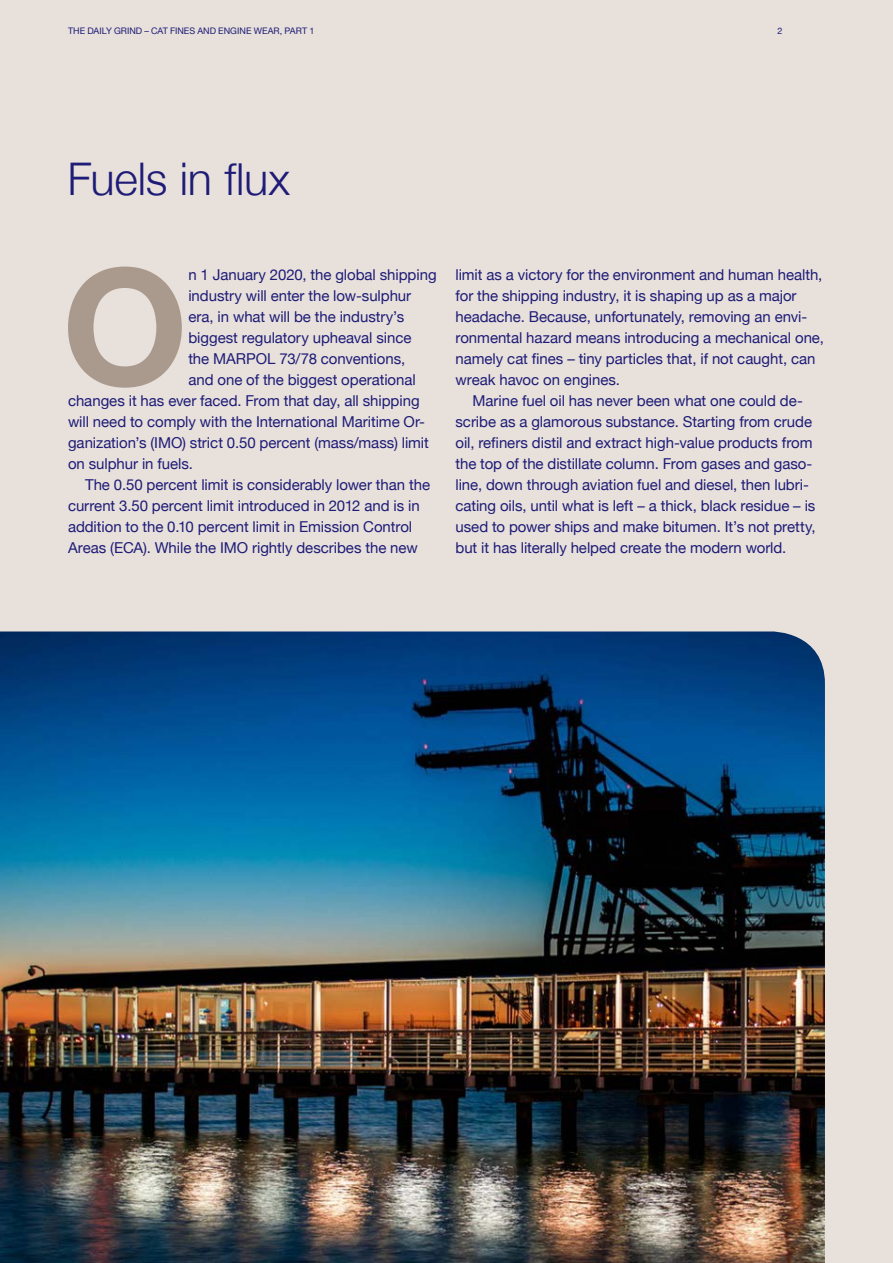
<style>
.page{position:relative;width:893px;height:1263px;background:#e7e0db}
.page>*{position:absolute;margin:0;border:0;box-sizing:border-box;transform-origin:0 0}
.t1{font:700 162px "Helvetica Neue";color:#aa998d}
.t2{font:300 45px "Helvetica Neue";letter-spacing:-.005em;color:#1e1c77}
.t3{font:15px/21px "Helvetica Neue";letter-spacing:-.005em;color:#1e1c77}
.t4{font:9px "Helvetica Neue";letter-spacing:.005em;color:#1e1c77}
</style>
<div class="page">
<img style="left:0;top:631px;width:825px;height:632px">
<p class="t4" style="left:68px;top:24px;width:248px">THE DAILY GRIND – CAT FINES AND ENGINE WEAR, PART 1</p>
<p class="t4" style="left:777px;top:24px;width:7px">2</p>
<h2 class="t2" style="left:68px;top:143px;width:224px">Fuels in flux</h2>
<h1 class="t1" style="left:62px;top:200px;width:128px">O</h1>
<p class="t3" style="left:188px;top:265px;width:250px">n 1 January 2020, the global shipping</p>
<p class="t3" style="left:188px;top:286px;width:224px">industry will enter the low-sulphur</p>
<p class="t3" style="left:188px;top:307px;width:217px">era, in what will be the industry’s</p>
<p class="t3" style="left:188px;top:328px;width:225px">biggest regulatory upheaval since</p>
<p class="t3" style="left:188px;top:349px;width:218px">the MARPOL 73/78 conventions,</p>
<p class="t3" style="left:188px;top:370px;width:229px">and one of the biggest operational</p>
<p class="t3" style="left:68px;top:391px;width:353px">changes it has ever faced. From that day, all shipping</p>
<p class="t3" style="left:68px;top:412px;width:359px">will need to comply with the International Maritime Or-</p>
<p class="t3" style="left:68px;top:433px;width:362px">ganization’s (IMO) strict 0.50 percent (mass/mass) limit</p>
<p class="t3" style="left:68px;top:454px;width:127px">on sulphur in fuels.</p>
<p class="t3" style="left:85px;top:475px;width:346px">The 0.50 percent limit is considerably lower than the</p>
<p class="t3" style="left:68px;top:496px;width:353px">current 3.50 percent limit introduced in 2012 and is in</p>
<p class="t3" style="left:68px;top:517px;width:346px">addition to the 0.10 percent limit in Emission Control</p>
<p class="t3" style="left:68px;top:538px;width:351px">Areas (ECA). While the IMO rightly describes the new</p>
<p class="t3" style="left:455px;top:265px;width:370px">limit as a victory for the environment and human health, for the shipping industry, it is shaping up as a major headache. Because, unfortunately, removing an envi&shy;ronmental hazard means introducing a mechanical one, namely cat fines – tiny particles that, if not caught, can wreak havoc on engines.</p>
<p class="t3" style="left:455px;top:391px;width:362px;text-indent:17px">Marine fuel oil has never been what one could de&shy;scribe as a glamorous substance. Starting from crude oil, refiners distil and extract high-value products from the top of the distillate column. From gases and gaso&shy;line, down through aviation fuel and diesel, then lubri&shy;cating oils, until what is left – a thick, black residue – is used to power ships and make bitumen. It’s not pretty, but it has literally helped create the modern world.</p>
</div>
